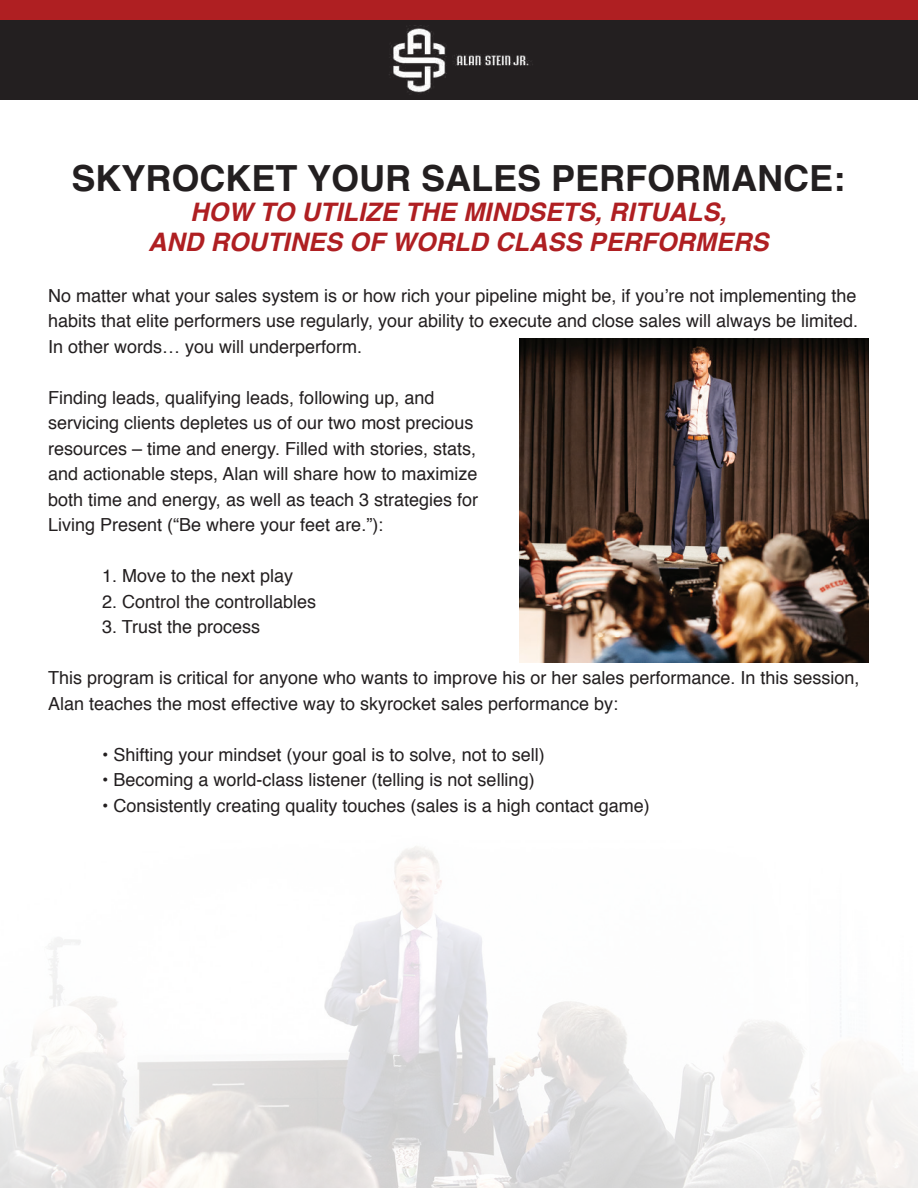
<style>
.page{position:relative;width:918px;height:1188px;background:#fff}
.page>*{position:absolute;margin:0;border:0;box-sizing:border-box;transform-origin:0 0}
.t1{font:700 36px "Helvetica";color:#231f20}
.t2{font:italic 700 25.5px/30px "Helvetica";color:#af1f22;text-align:center}
.t3{font:18px/25.5px "Helvetica";color:#231f20}
</style>
<div class="page">
<img style="left:0;top:846px;width:918px;height:342px">
<div style="left:0;top:0;width:918px;height:100px;background:#231f20"></div>
<div style="left:0;top:0;width:918px;height:19px;background:#af1f22"></div>
<img style="left:389px;top:25px;width:144px;height:68px">
<img style="left:519px;top:339px;width:349px;height:324px">
<h1 class="t1" style="left:72px;top:149px;width:775px">SKYROCKET YOUR SALES PERFORMANCE:</h1>
<h2 class="t2" style="left:148px;top:197px;width:622px">HOW TO UTILIZE THE MINDSETS, RITUALS,<br>AND ROUTINES OF WORLD CLASS PERFORMERS</h2>
<p class="t3" style="left:48px;top:283px;width:812px;text-align:justify">No matter what your sales system is or how rich your pipeline might be, if you’re not implementing the habits that elite performers use regularly, your ability to execute and close sales will always be limited.<br>In other words… you will underperform.</p>
<p class="t3" style="left:48px;top:385px;width:431px">Finding leads, qualifying leads, following up, and servicing clients depletes us of our two most precious resources – time and energy. Filled with stories, stats, and actionable steps, Alan will share how to maximize both time and energy, as well as teach 3 strategies for Living Present (“Be where your feet are.”):</p>
<p class="t3" style="left:102px;top:564px;width:193px">1. Move to the next play</p>
<p class="t3" style="left:102px;top:589px;width:216px">2. Control the controllables</p>
<p class="t3" style="left:102px;top:615px;width:160px">3. Trust the process</p>
<p class="t3" style="left:48px;top:666px;width:813px">This program is critical for anyone who wants to improve his or her sales performance. In this session,<br>Alan teaches the most effective way to skyrocket sales performance by:</p>
<p class="t3" style="left:102px;top:742px;width:444px">• Shifting your mindset (your goal is to solve, not to sell)</p>
<p class="t3" style="left:102px;top:768px;width:434px">• Becoming a world-class listener (telling is not selling)</p>
<p class="t3" style="left:102px;top:793px;width:549px">• Consistently creating quality touches (sales is a high contact game)</p>
</div>
